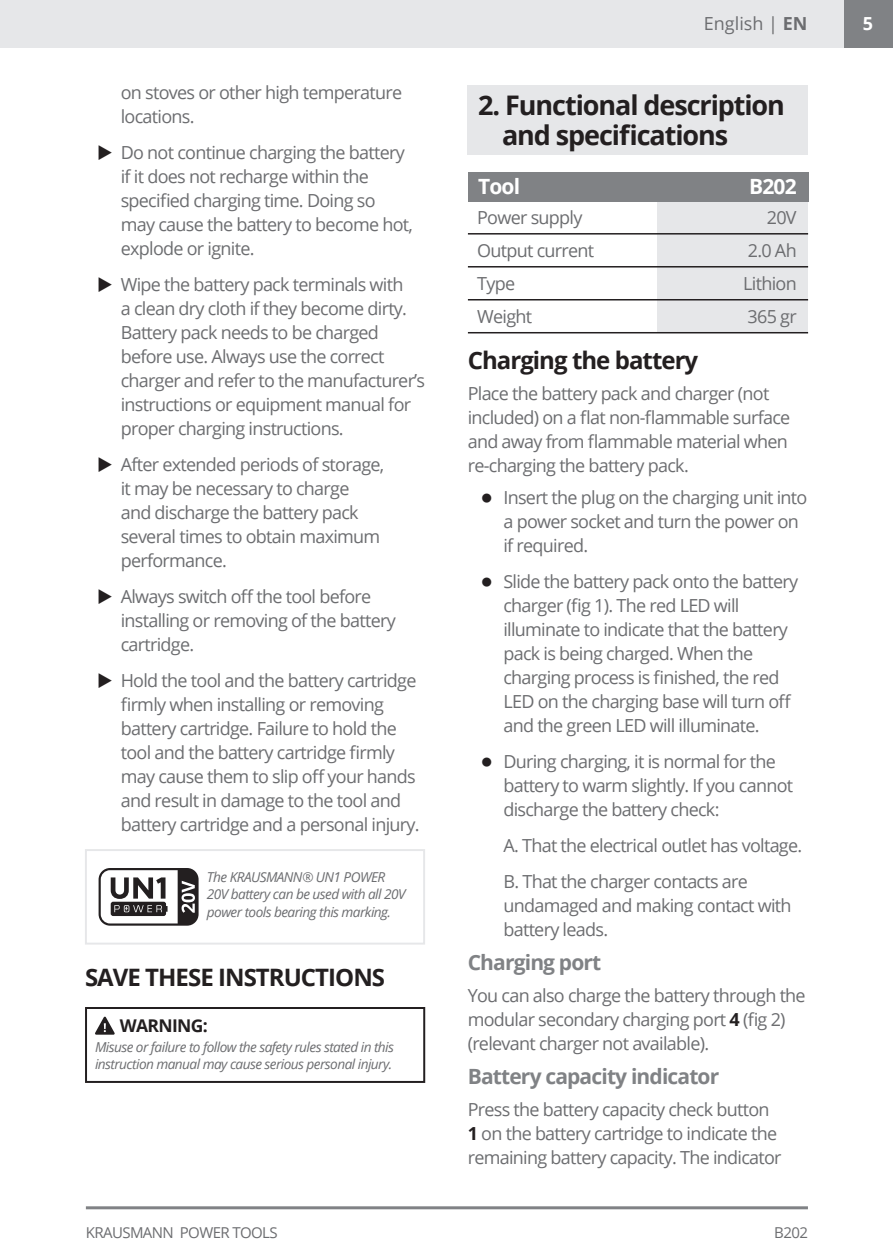
<style>
.page{position:relative;width:893px;height:1259px;background:#fff}
.page>*{position:absolute;margin:0;border:0;box-sizing:border-box;transform-origin:0 0}
.t1{font:700 27px/30px "Open Sans";letter-spacing:-.04em;color:#231f20}
.t2{font:700 24px "Open Sans";letter-spacing:-.04em;color:#231f20}
.t3{font:700 21px "Open Sans";letter-spacing:-.04em;color:#808285}
.t4{font:700 21px "Open Sans";letter-spacing:-.04em;color:#fff}
.t5{font:18px/24px "Open Sans";letter-spacing:-.04em;color:#6c6d70}
.t6{font:18px "Open Sans";color:#6c6d70}
.t7{font:700 18px "Open Sans";color:#fff}
.t8{font:700 17.4px "Open Sans";letter-spacing:-.04em;color:#231f20}
.t9{font:15px "Open Sans";letter-spacing:-.04em;color:#6c6d70}
.t10{font:italic 13.8px/17.7px "Open Sans";letter-spacing:-.04em;color:#6c6d70}
.s1{font-family:"Times New Roman";font-size:21px;color:#231f20}
.s2{font-weight:700}
.s3{font-family:"Arial";font-weight:900;font-size:21px;color:#231f20}
.s4{font-weight:700;color:#231f20}
</style>
<div class="page">
<div style="left:844px;top:0;width:49px;height:48px;background:#808285"></div>
<hr style="left:86px;top:1206px;width:722px;height:3px;background:#808285">
<div style="left:85px;top:1007px;width:340px;height:76px;border:2px solid #231f20"></div>
<svg style="left:95px;top:1016px;width:20px;height:18px"></svg>
<div style="left:468px;top:85px;width:340px;height:69px;background:#e6e7e9"></div>
<div style="left:0;top:0;width:844px;height:48px;background:#e6e7e9"></div>
<div style="left:657px;top:199px;width:151px;height:134px;background:#e6e7e9"></div>
<div style="left:468px;top:172px;width:340px;height:30px;background:#808285"></div>
<hr style="left:468px;top:233px;width:340px;height:1px;background:#231f20">
<hr style="left:468px;top:332px;width:340px;height:1px;background:#231f20">
<hr style="left:468px;top:266px;width:340px;height:1px;background:#231f20">
<hr style="left:468px;top:299px;width:340px;height:1px;background:#231f20">
<div style="left:85px;top:849px;width:340px;height:95px;border:2px solid #e6e7e9"></div>
<svg style="left:99px;top:868px;width:100px;height:57px"></svg>
<p class="t5" style="left:121px;top:80px;width:283px">on stoves or other high temperature locations.</p>
<p class="t5" style="left:121px;top:140px;width:294px;text-indent:-25px"><span class="s1">►</span> Do not continue charging the battery if it does not recharge within the specified charging time. Doing so may cause the battery to become hot, explode or ignite.</p>
<p class="t5" style="left:121px;top:272px;width:306px;text-indent:-25px"><span class="s1">►</span> Wipe the battery pack terminals with<br>a clean dry cloth if they become dirty.<br>Battery pack needs to be charged before use. Always use the correct charger and refer to the manufacturer’s instructions or equipment manual for proper charging instructions.</p>
<p class="t5" style="left:121px;top:452px;width:265px;text-indent:-25px"><span class="s1">►</span> After extended periods of storage, it may be necessary to charge and discharge the battery pack several times to obtain maximum performance.</p>
<p class="t5" style="left:121px;top:584px;width:277px;text-indent:-25px"><span class="s1">►</span> Always switch off the tool before installing or removing of the battery cartridge.</p>
<p class="t5" style="left:121px;top:668px;width:300px;text-indent:-25px"><span class="s1">►</span> Hold the tool and the battery cartridge firmly when installing or removing battery cartridge. Failure to hold the tool and the battery cartridge firmly may cause them to slip off your hands and result in damage to the tool and battery cartridge and a personal injury.</p>
<p class="t10" style="left:207px;top:867px;width:200px">The KRAUSMANN® UN1 POWER<br>20V battery can be used with all 20V power tools bearing this marking.</p>
<h2 class="t2" style="left:85px;top:960px;width:302px">SAVE THESE INSTRUCTIONS</h2>
<p class="t8" style="left:120px;top:1013px;width:89px">WARNING:</p>
<p class="t10" style="left:95px;top:1037px;width:300px">Misuse or failure to follow the safety rules stated in this instruction manual may cause serious personal injury.</p>
<p class="t6" style="left:704px;top:11px;width:105px">English | <span class="s2">EN</span></p>
<h1 class="t1" style="left:502px;top:89px;width:284px;text-indent:-24px">2. Functional description and specifications</h1>
<p class="t4" style="left:478px;top:171px;width:44px">Tool</p>
<p class="t4" style="left:749px;top:171px;width:49px">B202</p>
<p class="t5" style="left:477px;top:200px;width:118px;line-height:33px">Power supply<br>Output current<br>Type<br>Weight</p>
<p class="t5" style="left:743px;top:200px;width:55px;line-height:33px;text-align:justify;text-indent:24px">20V 2.0 Ah Lithion 365 gr</p>
<h2 class="t2" style="left:468px;top:343px;width:232px">Charging the battery</h2>
<p class="t5" style="left:468px;top:381px;width:324px">Place the battery pack and charger (not included) on a flat non-flammable surface and away from flammable material when re-charging the battery pack.</p>
<p class="t5" style="left:503px;top:485px;width:306px;text-indent:-23px"><span class="s3">●</span> Insert the plug on the charging unit into a power socket and turn the power on if required.</p>
<p class="t5" style="left:503px;top:569px;width:296px;text-indent:-23px"><span class="s3">●</span> Slide the battery pack onto the battery charger (fig 1). The red LED will illuminate to indicate that the battery pack is being charged. When the charging process is finished, the red LED on the charging base will turn off and the green LED will illuminate.</p>
<p class="t5" style="left:503px;top:749px;width:291px;text-indent:-23px"><span class="s3">●</span> During charging, it is normal for the battery to warm slightly. If you cannot discharge the battery check:</p>
<p class="t5" style="left:503px;top:827px;width:300px;line-height:36px">Α. That the electrical outlet has voltage.<br>Β. That the charger contacts are</p>
<p class="t5" style="left:503px;top:893px;width:290px">undamaged and making contact with battery leads.</p>
<p class="t3" style="left:468px;top:947px;width:135px">Charging port</p>
<p class="t5" style="left:468px;top:982px;width:339px">You can also charge the battery through the modular secondary charging port <span class="s4">4</span> (fig 2) (relevant charger not available).</p>
<p class="t3" style="left:468px;top:1061px;width:253px">Battery capacity indicator</p>
<p class="t5" style="left:468px;top:1096px;width:315px">Press the battery capacity check button<br><span class="s4">1</span> on the battery cartridge to indicate the remaining battery capacity. The indicator</p>
<p class="t9" style="left:86px;top:1222px;width:193px">KRAUSMANN POWER TOOLS</p>
<p class="t9" style="left:774px;top:1222px;width:35px">B202</p>
<p class="t7" style="left:863px;top:11px;width:12px">5</p>
</div>
